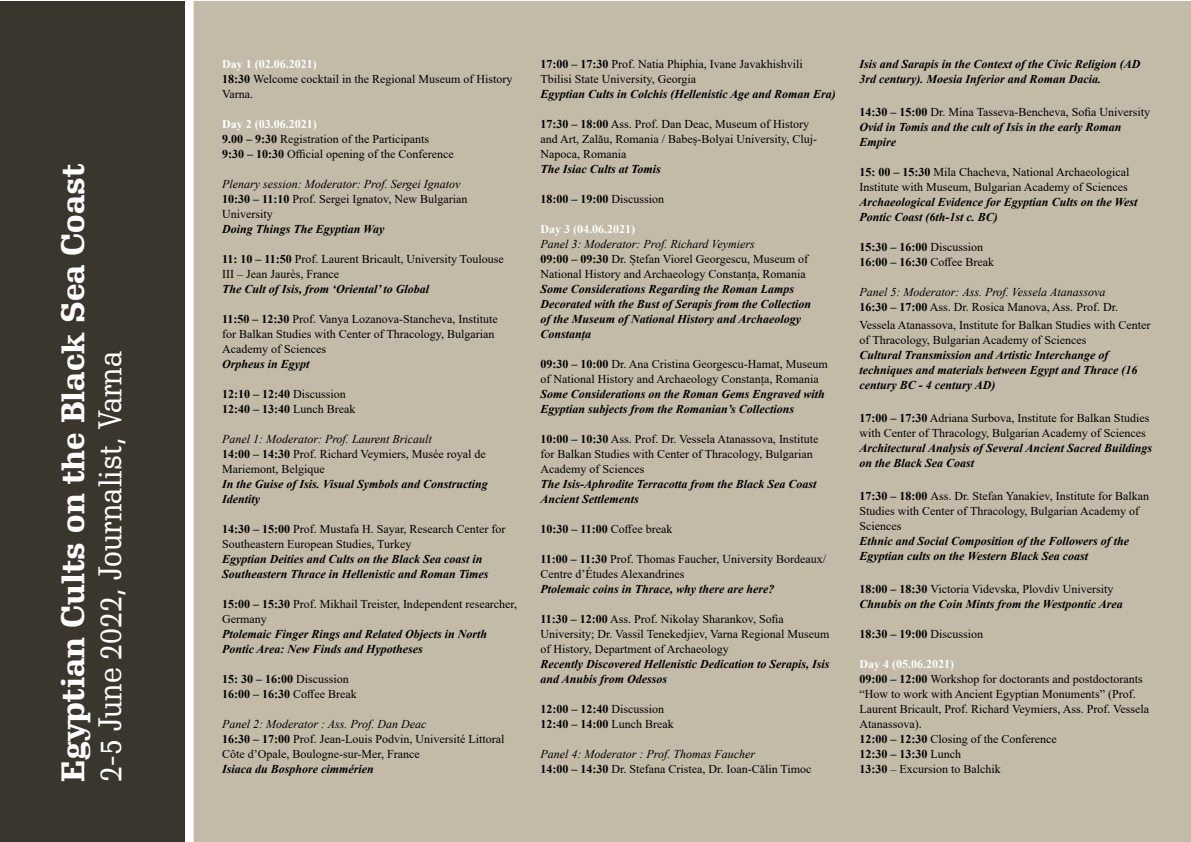
<style>
.page{position:relative;width:1191px;height:842px;background:#fff}
.page>*{position:absolute;margin:0;border:0;box-sizing:border-box;transform-origin:0 0}
.t1{font:700 32px "Schadow BT";color:#fff}
.t2{font:32px "Schadow BT";color:#fff}
.t3{font:12px/15px "Times New Roman";color:#000}
.t4{font:italic 700 12px/15px "Times New Roman";color:#000}
.t5{font:700 12px/15px "Times New Roman";color:#000}
.t6{font:italic 12px/15px "Times New Roman";color:#000}
.t7{font:700 12px "Times New Roman";color:#fff}
.s1{font-weight:700;color:#fff}
.s2{font-weight:700}
.s3{font-weight:700;font-style:normal}
.s4{font-style:normal}
.s5{font-weight:400}
.s6{font-style:italic}
.s7{font-weight:400;font-style:normal}
</style>
<div class="page">
<img style="left:0;top:1px;width:1191px;height:841px">
<h1 class="t1" style="left:53px;top:782px;width:620px;rotate:-90deg">Egyptian Cults on the Black Sea Coast</h1>
<h1 class="t2" style="left:90px;top:782px;width:432px;rotate:-90deg">2-5 June 2022, Journalist, Varna</h1>
<p class="t3" style="left:222px;top:56px;width:292px"><span class="s1">Day 1 (02.06.2021)<br></span><span class="s2">18:30</span> Welcome cocktail in the Regional Museum of History<br>Varna.</p>
<p class="t3" style="left:222px;top:116px;width:233px"><span class="s1">Day 2 (03.06.2021)<br></span><span class="s2">9.00 – 9:30</span> Registration of the Participants<br><span class="s2">9:30 – 10:30</span> Official opening of the Conference</p>
<p class="t6" style="left:222px;top:177px;width:247px">Plenary session: Moderator: Prof. Sergei Ignatov<br><span class="s3">10:30 – 11:10</span> <span class="s4">Prof. Sergei Ignatov, New Bulgarian<br>University</span></p>
<p class="t4" style="left:222px;top:221px;width:164px">Doing Things The Egyptian Way</p>
<p class="t3" style="left:222px;top:251px;width:283px"><span class="s2">11: 10 – 11:50</span> Prof. Laurent Bricault, University Toulouse<br>III – Jean Jaurès, France</p>
<p class="t4" style="left:222px;top:281px;width:209px">The Cult of Isis, from ‘Oriental’ to Global</p>
<p class="t3" style="left:222px;top:311px;width:277px"><span class="s2">11:50 – 12:30</span> Prof. Vanya Lozanova-Stancheva, Institute for Balkan Studies with Center of Thracology, Bulgarian<br>Academy of Sciences</p>
<p class="t4" style="left:222px;top:356px;width:89px">Orpheus in Egypt</p>
<p class="t5" style="left:222px;top:386px;width:135px">12:10 – 12:40 <span class="s5">Discussion<br></span>12:40 – 13:40 <span class="s5">Lunch Break</span></p>
<p class="t3" style="left:222px;top:431px;width:265px"><span class="s6">Panel 1: Moderator: Prof. Laurent Bricault<br></span><span class="s2">14:00 – 14:30</span> Prof. Richard Veymiers, Musée royal de<br>Mariemont, Belgique</p>
<p class="t4" style="left:222px;top:476px;width:267px">In the Guise of Isis. Visual Symbols and Constructing<br>Identity</p>
<p class="t3" style="left:222px;top:521px;width:285px"><span class="s2">14:30 – 15:00</span> Prof. Mustafa H. Sayar, Research Center for<br>Southeastern European Studies, Turkey</p>
<p class="t4" style="left:222px;top:551px;width:268px">Egyptian Deities and Cults on the Black Sea coast in<br>Southeastern Thrace in Hellenistic and Roman Times</p>
<p class="t3" style="left:222px;top:596px;width:296px"><span class="s2">15:00 – 15:30</span> Prof. Mikhail Treister, Independent researcher,<br>Germany</p>
<p class="t4" style="left:222px;top:626px;width:267px">Ptolemaic Finger Rings and Related Objects in North<br>Pontic Area: New Finds and Hypotheses</p>
<p class="t5" style="left:222px;top:671px;width:136px">15: 30 – 16:00 <span class="s5">Discussion<br></span>16:00 – 16:30 <span class="s5">Coffee Break</span></p>
<p class="t3" style="left:222px;top:716px;width:284px"><span class="s6">Panel 2: Moderator : Ass. Prof. Dan Deac<br></span><span class="s2">16:30 – 17:00</span> Prof. Jean-Louis Podvin, Université Littoral<br>Côte d’Opale, Boulogne-sur-Mer, France</p>
<p class="t4" style="left:222px;top:761px;width:153px">Isiaca du Bosphore cimmérien</p>
<p class="t3" style="left:540px;top:56px;width:264px"><span class="s2">17:00 – 17:30</span> Prof. Natia Phiphia, Ivane Javakhishvili<br>Tbilisi State University, Georgia</p>
<p class="t4" style="left:540px;top:86px;width:297px">Egyptian Cults in Colchis (Hellenistic Age and Roman Era)</p>
<p class="t3" style="left:540px;top:116px;width:278px"><span class="s2">17:30 – 18:00</span> Ass. Prof. Dan Deac, Museum of History and Art, Zalău, Romania / Babeș-Bolyai University, Cluj-<br>Napoca, Romania</p>
<p class="t4" style="left:540px;top:161px;width:122px">The Isiac Cults at Tomis</p>
<p class="t5" style="left:540px;top:191px;width:125px">18:00 – 19:00 <span class="s5">Discussion</span></p>
<p class="t7" style="left:540px;top:220px;width:96px">Day 3 (04.06.2021)</p>
<p class="t3" style="left:540px;top:236px;width:269px"><span class="s6">Panel 3: Moderator: Prof. Richard Veymiers<br></span><span class="s2">09:00 – 09:30</span> Dr. Ștefan Viorel Georgescu, Museum of<br>National History and Archaeology Constanța, Romania</p>
<p class="t4" style="left:540px;top:281px;width:272px">Some Considerations Regarding the Roman Lamps Decorated with the Bust of Serapis from the Collection of the Museum of National History and Archaeology Constanța</p>
<p class="t3" style="left:540px;top:356px;width:289px"><span class="s2">09:30 – 10:00</span> Dr. Ana Cristina Georgescu-Hamat, Museum of National History and Archaeology Constanța, Romania</p>
<p class="t4" style="left:540px;top:386px;width:286px">Some Considerations on the Roman Gems Engraved with<br>Egyptian subjects from the Romanian’s Collections</p>
<p class="t3" style="left:540px;top:431px;width:279px"><span class="s2">10:00 – 10:30</span> Ass. Prof. Dr. Vessela Atanassova, Institute for Balkan Studies with Center of Thracology, Bulgarian<br>Academy of Sciences</p>
<p class="t4" style="left:540px;top:476px;width:277px">The Isis-Aphrodite Terracotta from the Black Sea Coast<br>Ancient Settlements</p>
<p class="t5" style="left:540px;top:521px;width:133px">10:30 – 11:00 <span class="s5">Coffee break</span></p>
<p class="t3" style="left:540px;top:551px;width:287px"><span class="s2">11:00 – 11:30</span> Prof. Thomas Faucher, University Bordeaux/<br>Centre d’Études Alexandrines</p>
<p class="t4" style="left:540px;top:581px;width:235px">Ptolemaic coins in Thrace, why there are here?</p>
<p class="t3" style="left:540px;top:611px;width:291px"><span class="s2">11:30 – 12:00</span> Ass. Prof. Nikolay Sharankov, Sofia<br>University; Dr. Vassil Tenekedjiev, Varna Regional Museum of History, Department of Archaeology</p>
<p class="t4" style="left:540px;top:656px;width:290px">Recently Discovered Hellenistic Dedication to Serapis, Isis and Anubis from Odessos</p>
<p class="t5" style="left:540px;top:701px;width:135px">12:00 – 12:40 <span class="s5">Discussion<br></span>12:40 – 14:00 <span class="s5">Lunch Break</span></p>
<p class="t3" style="left:540px;top:746px;width:272px"><span class="s6">Panel 4: Moderator : Prof. Thomas Faucher<br></span><span class="s2">14:00 – 14:30</span> Dr. Stefana Cristea, Dr. Ioan-Călin Timoc</p>
<p class="t4" style="left:859px;top:56px;width:282px">Isis and Sarapis in the Context of the Civic Religion (AD<br>3rd century). Moesia Inferior and Roman Dacia.</p>
<p class="t4" style="left:859px;top:104px;width:292px"><span class="s4">14:30 – 15:00</span> <span class="s7">Dr. Mina Tasseva-Bencheva, Sofia University<br></span>Ovid in Tomis and the cult of Isis in the early Roman<br>Empire</p>
<p class="t3" style="left:859px;top:164px;width:271px"><span class="s2">15: 00 – 15:30</span> Mila Chacheva, National Archaeological<br>Institute with Museum, Bulgarian Academy of Sciences</p>
<p class="t4" style="left:859px;top:194px;width:279px">Archaeological Evidence for Egyptian Cults on the West<br>Pontic Coast (6th-1st c. BC)</p>
<p class="t5" style="left:859px;top:239px;width:136px">15:30 – 16:00 <span class="s5">Discussion<br></span>16:00 – 16:30 <span class="s5">Coffee Break</span></p>
<p class="t6" style="left:859px;top:284px;width:260px">Panel 5: Moderator: Ass. Prof. Vessela Atanassova<br><span class="s3">16:30 – 17:00</span> <span class="s4">Ass. Dr. Rosica Manova, Ass. Prof. Dr.</span></p>
<p class="t3" style="left:859px;top:317px;width:292px">Vessela Atanassova, Institute for Balkan Studies with Center of Thracology, Bulgarian Academy of Sciences</p>
<p class="t4" style="left:859px;top:347px;width:279px">Cultural Transmission and Artistic Interchange of techniques and materials between Egypt and Thrace (16 century BC - 4 century AD)</p>
<p class="t3" style="left:859px;top:410px;width:291px"><span class="s2">17:00 – 17:30</span> Adriana Surbova, Institute for Balkan Studies with Center of Thracology, Bulgarian Academy of Sciences</p>
<p class="t4" style="left:859px;top:440px;width:294px">Architectural Analysis of Several Ancient Sacred Buildings on the Black Sea Coast</p>
<p class="t3" style="left:859px;top:488px;width:291px"><span class="s2">17:30 – 18:00</span> Ass. Dr. Stefan Yanakiev, Institute for Balkan<br>Studies with Center of Thracology, Bulgarian Academy of<br>Sciences</p>
<p class="t4" style="left:859px;top:533px;width:271px">Ethnic and Social Composition of the Followers of the<br>Egyptian cults on the Western Black Sea coast</p>
<p class="t4" style="left:859px;top:581px;width:265px"><span class="s4">18:00 – 18:30</span> <span class="s7">Victoria Videvska, Plovdiv University<br></span>Chnubis on the Coin Mints from the Westpontic Area</p>
<p class="t5" style="left:859px;top:626px;width:125px">18:30 – 19:00 <span class="s5">Discussion</span></p>
<p class="t3" style="left:859px;top:656px;width:291px"><span class="s1">Day 4 (05.06.2021)<br></span><span class="s2">09:00 – 12:00</span> Workshop for doctorants and postdoctorants “How to work with Ancient Egyptian Monuments” (Prof.<br>Laurent Bricault, Prof. Richard Veymiers, Ass. Prof. Vessela Atanassova).<br><span class="s2">12:00 – 12:30</span> Closing of the Conference<br><span class="s2">12:30 – 13:30</span> Lunch<br><span class="s2">13:30</span> – Excursion to Balchik</p>
</div>
